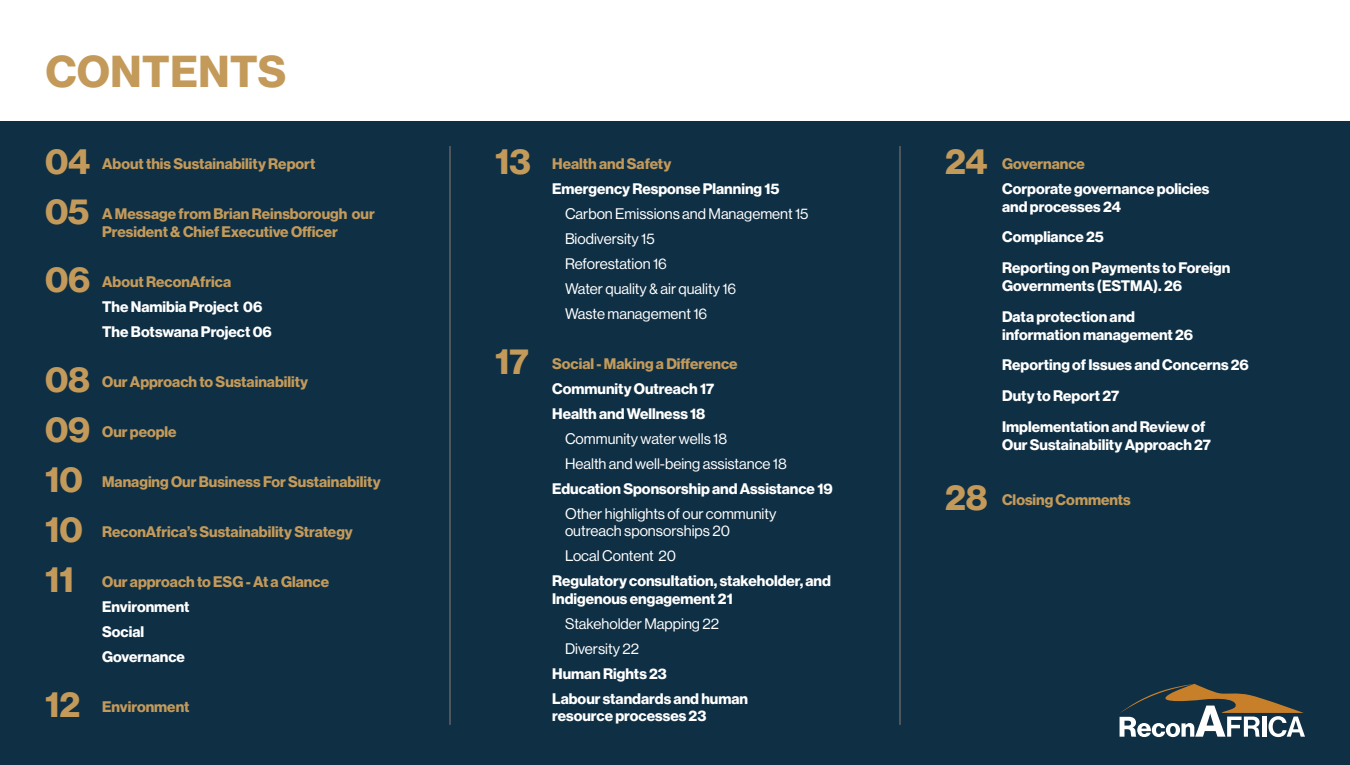
<style>
.page{position:relative;width:1350px;height:765px;background:#fff}
.page>*{position:absolute;margin:0;border:0;box-sizing:border-box;transform-origin:0 0}
.t1{font:43.75px "N Haas Grotesk DS Pro 75 Bd";letter-spacing:.015em;color:#c39a5a}
.t2{font:35.75px "N Haas Grotesk DS Pro 75 Bd";color:#c39a5a}
.t3{font:15px/18px "N Haas Grotesk DS Pro 75 Bd";color:#fff}
.t4{font:15px/18px "N Haas Grotesk DS Pro 75 Bd";color:#c39a5a}
.t5{font:15px/17.5px "N Haas Grotesk DS Pro 55 Rg";color:#fff}
.s1{color:#fff}
</style>
<div class="page">
<div style="left:0;top:122px;width:1350px;height:643px;background:#0f2f44"></div>
<hr style="left:450px;top:146px;width:1px;height:579px;background:#636366">
<hr style="left:900px;top:146px;width:1px;height:579px;background:#636366">
<svg style="left:1120px;top:684px;width:185px;height:53px"></svg>
<h1 class="t1" style="left:46px;top:46px;width:242px">CONTENTS</h1>
<p class="t2" style="left:45px;top:140px;width:47px">04</p>
<p class="t4" style="left:102px;top:155px;width:215px">About this Sustainability Report</p>
<p class="t2" style="left:45px;top:190px;width:46px">05</p>
<p class="t4" style="left:102px;top:205px;width:274px">A Message from Brian Reinsborough our<br>President &amp; Chief Executive Officer</p>
<p class="t2" style="left:45px;top:258px;width:47px">06</p>
<p class="t4" style="left:102px;top:273px;width:131px">About ReconAfrica</p>
<p class="t3" style="left:102px;top:298px;width:162px">The Namibia Project 06</p>
<p class="t3" style="left:102px;top:323px;width:171px">The Botswana Project 06</p>
<p class="t2" style="left:45px;top:358px;width:46px">08</p>
<p class="t4" style="left:102px;top:373px;width:207px">Our Approach to Sustainability</p>
<p class="t2" style="left:45px;top:408px;width:47px">09</p>
<p class="t4" style="left:102px;top:423px;width:76px">Our people</p>
<p class="t2" style="left:45px;top:458px;width:39px">10</p>
<p class="t4" style="left:102px;top:473px;width:280px">Managing Our Business For Sustainability</p>
<p class="t2" style="left:45px;top:508px;width:39px">10</p>
<p class="t4" style="left:102px;top:523px;width:252px">ReconAfrica’s Sustainability Strategy</p>
<p class="t2" style="left:45px;top:558px;width:30px">11</p>
<p class="t4" style="left:102px;top:573px;width:228px">Our approach to ESG - At a Glance</p>
<p class="t3" style="left:102px;top:598px;width:89px">Environment</p>
<p class="t3" style="left:102px;top:623px;width:44px">Social</p>
<p class="t3" style="left:102px;top:648px;width:84px">Governance</p>
<p class="t2" style="left:45px;top:683px;width:37px">12</p>
<p class="t4" style="left:102px;top:698px;width:89px">Environment</p>
<p class="t2" style="left:495px;top:140px;width:37px">13</p>
<p class="t4" style="left:552px;top:155px;width:121px">Health and Safety</p>
<p class="t3" style="left:552px;top:180px;width:229px">Emergency Response Planning 15</p>
<p class="t5" style="left:565px;top:205px;width:245px">Carbon Emissions and Management 15</p>
<p class="t5" style="left:565px;top:230px;width:91px">Biodiversity 15</p>
<p class="t5" style="left:565px;top:255px;width:103px">Reforestation 16</p>
<p class="t5" style="left:565px;top:280px;width:173px">Water quality &amp; air quality 16</p>
<p class="t5" style="left:565px;top:305px;width:144px">Waste management 16</p>
<p class="t2" style="left:495px;top:340px;width:35px">17</p>
<p class="t4" style="left:552px;top:351px;width:187px;line-height:25px">Social - Making a Difference<br><span class="s1">Community Outreach 17</span></p>
<p class="t3" style="left:552px;top:405px;width:155px">Health and Wellness 18</p>
<p class="t5" style="left:565px;top:430px;width:164px">Community water wells 18</p>
<p class="t5" style="left:565px;top:455px;width:223px">Health and well-being assistance 18</p>
<p class="t3" style="left:552px;top:480px;width:282px">Education Sponsorship and Assistance 19</p>
<p class="t5" style="left:565px;top:505px;width:213px">Other highlights of our community outreach sponsorships 20</p>
<p class="t5" style="left:565px;top:547px;width:113px">Local Content 20</p>
<p class="t3" style="left:552px;top:573px;width:280px;line-height:17.5px">Regulatory consultation, stakeholder, and<br>Indigenous engagement 21</p>
<p class="t5" style="left:565px;top:615px;width:156px">Stakeholder Mapping 22</p>
<p class="t5" style="left:565px;top:640px;width:76px">Diversity 22</p>
<p class="t3" style="left:552px;top:665px;width:116px">Human Rights 23</p>
<p class="t3" style="left:552px;top:690px;width:197px;line-height:17.5px">Labour standards and human resource processes 23</p>
<p class="t2" style="left:945px;top:140px;width:44px">24</p>
<p class="t4" style="left:1002px;top:155px;width:84px">Governance</p>
<p class="t3" style="left:1002px;top:180px;width:209px">Corporate governance policies and processes 24</p>
<p class="t3" style="left:1002px;top:228px;width:103px">Compliance 25</p>
<p class="t3" style="left:1002px;top:259px;width:230px">Reporting on Payments to Foreign<br>Governments (ESTMA). 26</p>
<p class="t3" style="left:1002px;top:308px;width:193px">Data protection and information management 26</p>
<p class="t3" style="left:1002px;top:356px;width:248px">Reporting of Issues and Concerns 26</p>
<p class="t3" style="left:1002px;top:387px;width:119px">Duty to Report 27</p>
<p class="t3" style="left:1002px;top:418px;width:211px">Implementation and Review of<br>Our Sustainability Approach 27</p>
<p class="t2" style="left:945px;top:477px;width:44px">28</p>
<p class="t4" style="left:1002px;top:491px;width:130px">Closing Comments</p>
</div>
